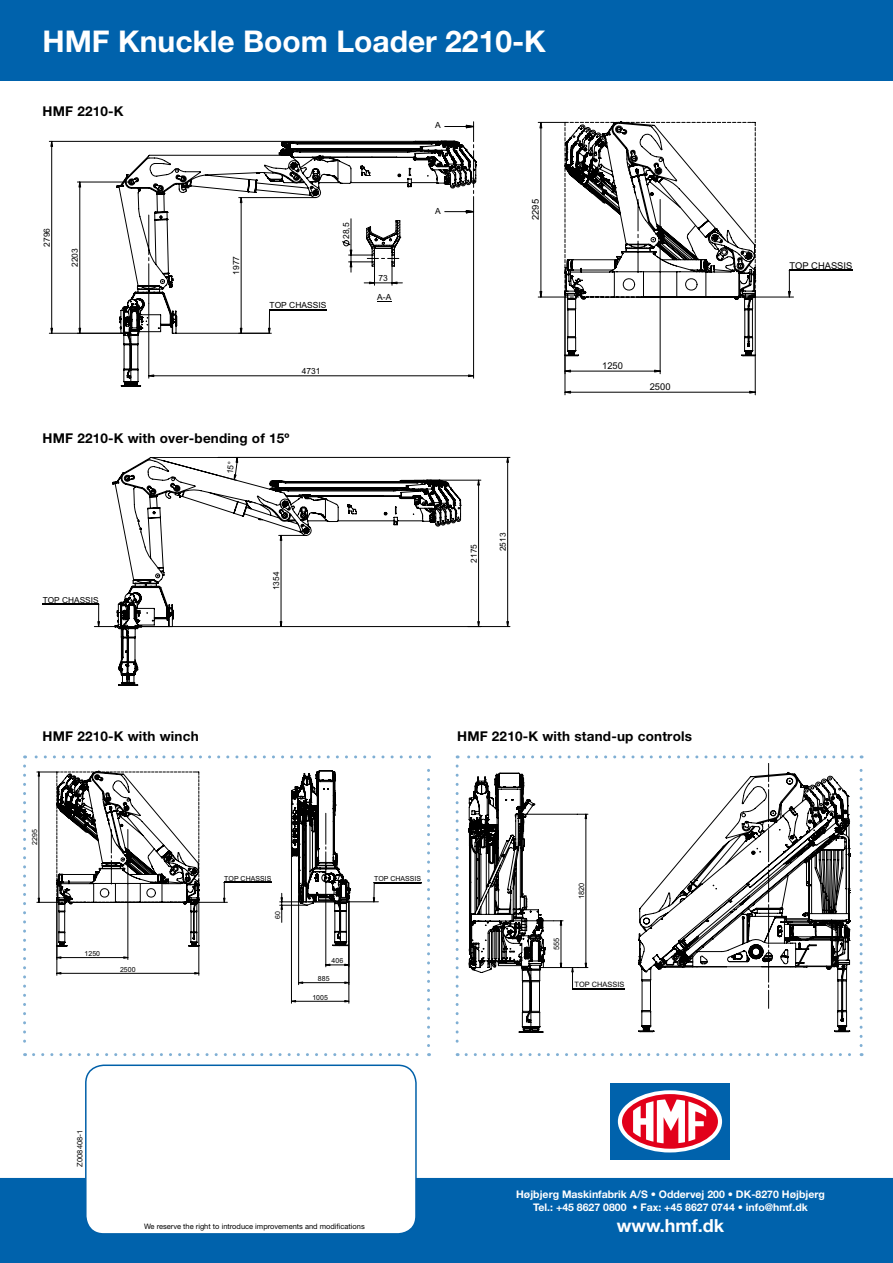
<style>
.page{position:relative;width:893px;height:1263px;background:#fff}
.page>*{position:absolute;margin:0;border:0;box-sizing:border-box;transform-origin:0 0}
.t1{font:700 30px "Helvetica Neue LT Std";color:#fff}
.t2{font:700 18px "Helvetica Neue LT Std";color:#fff}
.t3{font:700 13.5px "Helvetica Neue LT Std";letter-spacing:.015em;color:#000}
.t4{font:700 10.5px/12.6px "Helvetica Neue LT Std";color:#fff;text-align:center}
.t5{font:9.3px "Arial";letter-spacing:.005em;color:#000}
.t6{font:8.4px "Arial";letter-spacing:.005em;color:#000}
.t7{font:8.25px "Arial";letter-spacing:.005em;color:#000}
.t8{font:7.5px "Helvetica Neue LT Std";color:#000}
.t9{font:7.35px "Arial";color:#000}
.t10{font:7.05px "Arial";letter-spacing:.005em;color:#000}
</style>
<div class="page">
<div style="left:0;top:1178px;width:893px;height:85px;background:#0062ac"></div>
<div style="left:0;top:0;width:893px;height:81px;background:#0062ac"></div>
<div style="left:610px;top:1083px;width:119px;height:77px;background:#0062ac"></div>
<svg style="left:618px;top:1090px;width:104px;height:63px"></svg>
<svg style="left:622px;top:1094px;width:96px;height:55px;background:#d67e91"></svg>
<div style="left:86px;top:1065px;width:330px;height:169px;background:#fff;border-radius:18px"></div>
<div style="left:85px;top:1064px;width:332px;height:170px;border:2px solid #0060a9;border-radius:18px"></div>
<svg style="left:456px;top:766px;width:3px;height:290px"></svg>
<svg style="left:466px;top:1053px;width:396px;height:3px"></svg>
<svg style="left:860px;top:755px;width:3px;height:290px"></svg>
<svg style="left:457px;top:755px;width:395px;height:3px"></svg>
<svg style="left:23px;top:766px;width:3px;height:290px"></svg>
<svg style="left:34px;top:1053px;width:396px;height:3px"></svg>
<svg style="left:427px;top:755px;width:3px;height:290px"></svg>
<svg style="left:25px;top:755px;width:395px;height:3px"></svg>
<svg style="left:469px;top:763px;width:381px;height:270px"></svg>
<hr style="left:561px;top:921px;width:1px;height:46px;background:#000">
<svg style="left:554px;top:920px;width:9px;height:5px"></svg>
<hr style="left:572px;top:988px;width:53px;height:1px;background:#000">
<svg style="left:572px;top:967px;width:1px;height:21px"></svg>
<svg style="left:56px;top:770px;width:323px;height:233px"></svg>
<hr style="left:349px;top:902px;width:1px;height:101px;background:#000">
<hr style="left:326px;top:883px;width:1px;height:84px;background:#000">
<hr style="left:299px;top:982px;width:50px;height:1px;background:#000">
<hr style="left:298px;top:820px;width:1px;height:165px;background:#000">
<hr style="left:280px;top:901px;width:69px;height:1px;background:#000">
<hr style="left:57px;top:902px;width:1px;height:73px;background:#000">
<hr style="left:199px;top:902px;width:1px;height:73px;background:#000">
<hr style="left:57px;top:973px;width:142px;height:1px;background:#000">
<hr style="left:57px;top:957px;width:71px;height:1px;background:#000">
<hr style="left:128px;top:884px;width:1px;height:75px;background:#000">
<hr style="left:39px;top:772px;width:1px;height:130px;background:#000">
<svg style="left:326px;top:964px;width:23px;height:2px"></svg>
<svg style="left:280px;top:893px;width:27px;height:29px"></svg>
<svg style="left:37px;top:898px;width:20px;height:5px"></svg>
<svg style="left:37px;top:772px;width:20px;height:4px"></svg>
<hr style="left:224px;top:882px;width:47px;height:1px;background:#000">
<hr style="left:374px;top:882px;width:47px;height:1px;background:#000">
<svg style="left:224px;top:883px;width:1px;height:19px"></svg>
<svg style="left:373px;top:883px;width:2px;height:19px"></svg>
<svg style="left:116px;top:121px;width:360px;height:265px"></svg>
<svg style="left:466px;top:125px;width:10px;height:3px"></svg>
<svg style="left:466px;top:210px;width:10px;height:3px"></svg>
<svg style="left:170px;top:276px;width:3px;height:8px"></svg>
<hr style="left:241px;top:198px;width:1px;height:135px;background:#000">
<hr style="left:239px;top:197px;width:77px;height:1px;background:#000">
<hr style="left:80px;top:182px;width:1px;height:151px;background:#000">
<hr style="left:77px;top:182px;width:55px;height:1px;background:#000">
<hr style="left:51px;top:141px;width:1px;height:192px;background:#000">
<hr style="left:49px;top:141px;width:380px;height:1px;background:#000">
<hr style="left:49px;top:333px;width:76px;height:1px;background:#000">
<hr style="left:149px;top:375px;width:325px;height:1px;background:#000">
<hr style="left:473px;top:216px;width:1px;height:162px;background:#000">
<hr style="left:148px;top:303px;width:1px;height:75px;background:#000">
<svg style="left:239px;top:220px;width:163px;height:114px"></svg>
<svg style="left:564px;top:121px;width:230px;height:235px"></svg>
<hr style="left:565px;top:297px;width:1px;height:98px;background:#000">
<hr style="left:755px;top:297px;width:1px;height:98px;background:#000">
<hr style="left:565px;top:392px;width:190px;height:1px;background:#000">
<hr style="left:565px;top:371px;width:95px;height:1px;background:#000">
<hr style="left:660px;top:273px;width:1px;height:101px;background:#000">
<hr style="left:541px;top:122px;width:1px;height:175px;background:#000">
<svg style="left:538px;top:291px;width:27px;height:7px"></svg>
<svg style="left:538px;top:122px;width:27px;height:6px"></svg>
<hr style="left:789px;top:270px;width:63px;height:1px;background:#000">
<svg style="left:788px;top:270px;width:2px;height:27px"></svg>
<svg style="left:94px;top:457px;width:374px;height:229px"></svg>
<hr style="left:439px;top:480px;width:42px;height:1px;background:#000">
<hr style="left:478px;top:480px;width:1px;height:146px;background:#000">
<hr style="left:218px;top:457px;width:292px;height:1px;background:#000">
<hr style="left:507px;top:457px;width:1px;height:169px;background:#000">
<hr style="left:468px;top:626px;width:42px;height:1px;background:#000">
<hr style="left:281px;top:535px;width:1px;height:91px;background:#000">
<hr style="left:43px;top:604px;width:56px;height:1px;background:#000">
<svg style="left:98px;top:604px;width:2px;height:23px"></svg>
<svg style="left:217px;top:457px;width:23px;height:24px"></svg>
<h1 class="t1" style="left:43px;top:23px;width:505px">HMF Knuckle Boom Loader 2210-K</h1>
<p class="t3" style="left:43px;top:103px;width:83px">HMF 2210-K</p>
<p class="t6" style="left:41px;top:247px;width:20px;rotate:-90deg">2796</p>
<p class="t6" style="left:69px;top:267px;width:20px;rotate:-90deg">2203</p>
<p class="t6" style="left:231px;top:275px;width:20px;rotate:-90deg">1977</p>
<p class="t6" style="left:341px;top:239px;width:18px;rotate:-90deg">28,5</p>
<p class="t6" style="left:270px;top:300px;width:58px">TOP CHASSIS</p>
<p class="t6" style="left:302px;top:365px;width:20px">4731</p>
<p class="t3" style="left:43px;top:430px;width:248px">HMF 2210-K with over-bending of 15º</p>
<p class="t6" style="left:379px;top:273px;width:11px">73</p>
<p class="t6" style="left:377px;top:292px;width:16px">A-A</p>
<p class="t7" style="left:43px;top:594px;width:57px">TOP CHASSIS</p>
<p class="t7" style="left:271px;top:590px;width:20px;rotate:-90deg">1354</p>
<p class="t6" style="left:435px;top:120px;width:7px">A</p>
<p class="t6" style="left:435px;top:206px;width:7px">A</p>
<p class="t5" style="left:529px;top:220px;width:22px;rotate:-90deg">2295</p>
<p class="t7" style="left:468px;top:563px;width:20px;rotate:-90deg">2175</p>
<p class="t7" style="left:497px;top:551px;width:20px;rotate:-90deg">2513</p>
<p class="t5" style="left:602px;top:360px;width:22px">1250</p>
<p class="t5" style="left:650px;top:381px;width:22px">2500</p>
<p class="t3" style="left:43px;top:728px;width:158px">HMF 2210-K with winch</p>
<p class="t3" style="left:457px;top:728px;width:236px">HMF 2210-K with stand-up controls</p>
<p class="t10" style="left:30px;top:845px;width:17px;rotate:-90deg">2295</p>
<p class="t10" style="left:85px;top:949px;width:17px">1250</p>
<p class="t10" style="left:120px;top:965px;width:17px">2500</p>
<p class="t8" style="left:75px;top:1166px;width:38px;rotate:-90deg">Z008408-1</p>
<p class="t10" style="left:224px;top:874px;width:49px">TOP CHASSIS</p>
<p class="t10" style="left:374px;top:874px;width:49px">TOP CHASSIS</p>
<p class="t10" style="left:273px;top:919px;width:9px;rotate:-90deg">60</p>
<p class="t10" style="left:332px;top:956px;width:13px">406</p>
<p class="t10" style="left:318px;top:974px;width:13px">885</p>
<p class="t10" style="left:312px;top:992px;width:17px">1005</p>
<p class="t9" style="left:577px;top:899px;width:18px;rotate:-90deg">1820</p>
<p class="t9" style="left:552px;top:950px;width:14px;rotate:-90deg">555</p>
<p class="t9" style="left:575px;top:980px;width:51px">TOP CHASSIS</p>
<p class="t5" style="left:789px;top:259px;width:65px">TOP CHASSIS</p>
<p class="t8" style="left:144px;top:1222px;width:222px">We reserve the right to introduce improvements and modifications</p>
<p class="t4" style="left:516px;top:1188px;width:310px">Højbjerg Maskinfabrik A/S • Oddervej 200 • DK-8270 Højbjerg<br>Tel.: +45 8627 0800 • Fax: +45 8627 0744 • info@hmf.dk</p>
<h2 class="t2" style="left:617px;top:1215px;width:109px">www.hmf.dk</h2>
</div>
